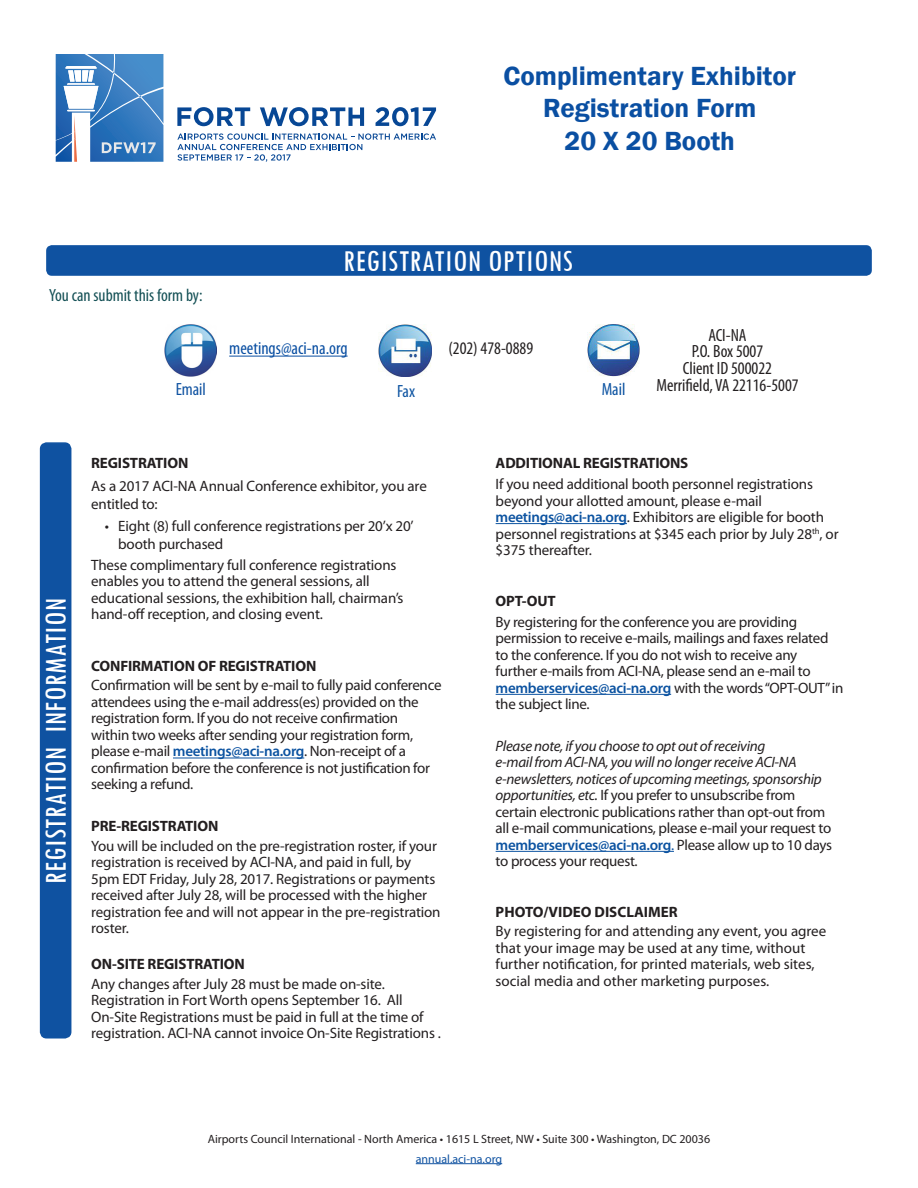
<style>
.page{position:relative;width:918px;height:1188px;background:#fff}
.page>*{position:absolute;margin:0;border:0;box-sizing:border-box;transform-origin:0 0}
._09_side_hdrs{font:condensed 31.5px "Tw Cen";letter-spacing:.02em;color:#fff}
.t1{font:600 27px "Franklin Gothic";color:#0a4fa2}
.t2{font:condensed 18px "Myriad Pro";color:#0a4fa2}
.t3{font:condensed 17.7px "Myriad Pro";color:#231f20}
.t4{font:condensed 17.7px "Myriad Pro";color:#145055}
.t5{font:condensed 17.7px "Myriad Pro";color:#0c53a1}
.t6{font:condensed 17.7px "Myriad Pro";color:#0f52a1}
._09_deadlines{font:15px/16.5px "Myriad Pro";letter-spacing:-.01em;color:#231f20}
._09_deadlineHDRS{font:700 15px "Myriad Pro";letter-spacing:-.01em;color:#231f20}
.RegForm_TXT{font:12px "Myriad Pro";color:#231f20}
.RegForm_TXT-2{font:12px "Myriad Pro";color:#0f52a1}
.s1{font-weight:700}
.s2{font-weight:600;color:#0c53a1}
.s3{font-style:italic}
.s4{color:#0c53a1}
</style>
<div class="page">
<hr style="left:416px;top:1163px;width:86px;height:1px;background:#0f52a1">
<div style="left:46px;top:245px;width:826px;height:31px;background:#0f52a1;border-radius:6px"></div>
<img style="left:164px;top:324px;width:53px;height:53px">
<img style="left:379px;top:324px;width:53px;height:53px">
<img style="left:587px;top:324px;width:53px;height:53px">
<hr style="left:229px;top:356px;width:119px;height:1px;background:#0a4fa2">
<svg style="left:177px;top:133px;width:259px;height:29px"></svg>
<svg style="left:177px;top:107px;width:73px;height:19px"></svg>
<svg style="left:260px;top:107px;width:104px;height:19px"></svg>
<svg style="left:376px;top:107px;width:60px;height:19px"></svg>
<svg style="left:56px;top:54px;width:107px;height:108px"></svg>
<hr style="left:173px;top:758px;width:131px;height:1px;background:#0c53a1">
<hr style="left:496px;top:523px;width:131px;height:1px;background:#0c53a1">
<hr style="left:496px;top:694px;width:175px;height:1px;background:#0c53a1">
<hr style="left:496px;top:851px;width:178px;height:1px;background:#0c53a1">
<div style="left:41px;top:443px;width:30px;height:595px;background:#0f52a1;border-radius:6px"></div>
<div style="left:40px;top:442px;width:31px;height:597px;border:2px solid #0f52a1;border-radius:6px"></div>
<p class="t1" style="left:503px;top:59px;width:294px">Complimentary Exhibitor</p>
<p class="t1" style="left:543px;top:92px;width:215px">Registration Form</p>
<p class="t1" style="left:565px;top:124px;width:172px">20 X 20 Booth</p>
<p class="t4" style="left:49px;top:285px;width:155px">You can submit this form by:</p>
<p class="_09_side_hdrs" style="left:344px;top:242px;width:231px">REGISTRATION OPTIONS</p>
<p class="t2" style="left:229px;top:337px;width:120px">meetings@aci-na.org</p>
<p class="t3" style="left:448px;top:338px;width:86px">(202) 478-0889</p>
<p class="t6" style="left:176px;top:378px;width:32px">Email</p>
<p class="t5" style="left:397px;top:381px;width:19px">Fax</p>
<p class="t5" style="left:602px;top:378px;width:25px">Mail</p>
<p class="t3" style="left:708px;top:324px;width:40px">ACI-NA</p>
<p class="t3" style="left:692px;top:341px;width:73px">P.O. Box 5007</p>
<p class="t3" style="left:683px;top:357px;width:91px">Client ID 500022</p>
<p class="t3" style="left:656px;top:374px;width:144px">Merrifield, VA 22116-5007</p>
<p class="_09_side_hdrs" style="left:37px;top:884px;width:288px;rotate:-90deg">REGISTRATION INFORMATION</p>
<p class="_09_deadlines" style="left:91px;top:452px;width:337px;line-height:22.2px"><span class="s1">REGISTRATION<br></span>As a 2017 ACI-NA Annual Conference exhibitor, you are</p>
<p class="_09_deadlines" style="left:91px;top:495px;width:68px">entitled to:</p>
<p class="_09_deadlines" style="left:118px;top:517px;width:297px;line-height:18px;text-indent:-14px">• Eight (8) full conference registrations per 20’x 20’ booth purchased</p>
<p class="_09_deadlines" style="left:91px;top:556px;width:314px">These complimentary full conference registrations enables you to attend the general sessions, all educational sessions, the exhibition hall, chairman’s hand-off reception, and closing event.</p>
<p class="_09_deadlineHDRS" style="left:91px;top:656px;width:227px">CONFIRMATION OF REGISTRATION</p>
<p class="_09_deadlines" style="left:91px;top:677px;width:352px">Confirmation will be sent by e-mail to fully paid conference attendees using the e-mail address(es) provided on the registration form. If you do not receive confirmation<br>within two weeks after sending your registration form, please e-mail <span class="s2">meetings@aci-na.org</span>. Non-receipt of a confirmation before the conference is not justification for seeking a refund.</p>
<p class="_09_deadlineHDRS" style="left:91px;top:817px;width:129px">PRE-REGISTRATION</p>
<p class="_09_deadlines" style="left:91px;top:837px;width:351px">You will be included on the pre-registration roster, if your registration is received by ACI-NA, and paid in full, by 5pm EDT Friday, July 28, 2017. Registrations or payments received after July 28, will be processed with the higher registration fee and will not appear in the pre-registration roster.</p>
<p class="_09_deadlineHDRS" style="left:91px;top:954px;width:155px">ON-SITE REGISTRATION</p>
<p class="_09_deadlines" style="left:91px;top:975px;width:351px">Any changes after July 28 must be made on-site.<br>Registration in Fort Worth opens September 16. All On-Site Registrations must be paid in full at the time of registration. ACI-NA cannot invoice On-Site Registrations .</p>
<p class="_09_deadlineHDRS" style="left:496px;top:454px;width:194px">ADDITIONAL REGISTRATIONS</p>
<p class="_09_deadlines" style="left:496px;top:476px;width:344px">If you need additional booth personnel registrations beyond your allotted amount, please e-mail <span class="s2">meetings@aci-na.org</span>. Exhibitors are eligible for booth personnel registrations at $345 each prior by July 28<sup>th</sup>, or $375 thereafter.</p>
<p class="_09_deadlineHDRS" style="left:496px;top:591px;width:62px">OPT-OUT</p>
<p class="_09_deadlines" style="left:496px;top:613px;width:349px">By registering for the conference you are providing permission to receive e-mails, mailings and faxes related to the conference. If you do not wish to receive any<br>further e-mails from ACI-NA, please send an e-mail to <span class="s2">memberservices@aci-na.org</span> with the words “OPT-OUT” in the subject line.</p>
<p class="_09_deadlines" style="left:496px;top:737px;width:338px"><span class="s3">Please note, if you choose to opt out of receiving<br>e-mail from ACI-NA, you will no longer receive ACI-NA e-newsletters, notices of upcoming meetings, sponsorship opportunities, etc.</span> If you prefer to unsubscribe from certain electronic publications rather than opt-out from all e-mail communications, please e-mail your request to <span class="s2">memberservices@aci-na.org</span><span class="s4">.</span> Please allow up to 10 days to process your request.</p>
<p class="_09_deadlineHDRS" style="left:496px;top:902px;width:184px">PHOTO/VIDEO DISCLAIMER</p>
<p class="_09_deadlines" style="left:496px;top:923px;width:332px">By registering for and attending any event, you agree that your image may be used at any time, without further notification, for printed materials, web sites, social media and other marketing purposes.</p>
<p class="RegForm_TXT" style="left:208px;top:1132px;width:504px">Airports Council International - North America • 1615 L Street, NW • Suite 300 • Washington, DC 20036</p>
<p class="RegForm_TXT-2" style="left:416px;top:1151px;width:88px">annual.aci-na.org</p>
</div>
